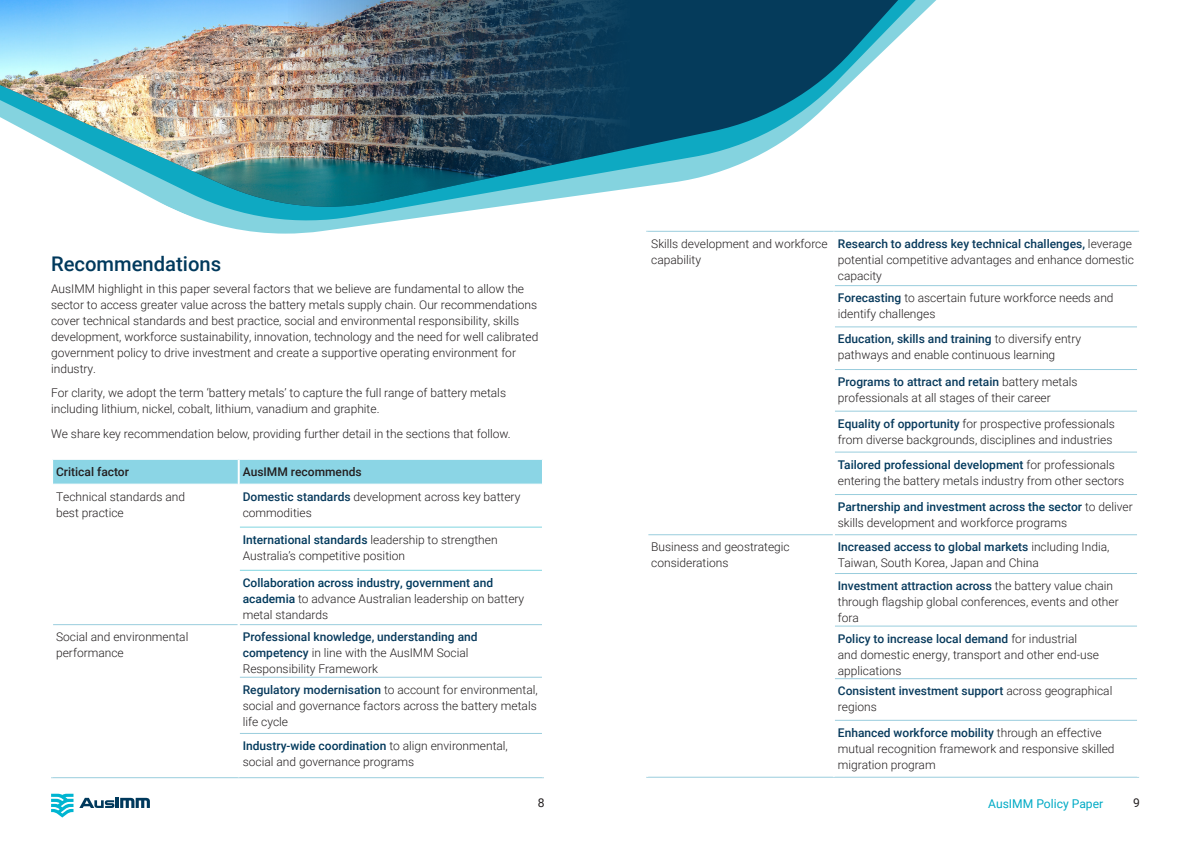
<style>
.page{position:relative;width:1191px;height:842px;background:#fff}
.page>*{position:absolute;margin:0;border:0;box-sizing:border-box;transform-origin:0 0}
.t1{font:500 20.2px "Roboto";color:#00395c}
.t2{font:12.1px "Roboto";color:#00aac5}
.t3{font:12.1px "Roboto";color:#231f20}
.Body_text_-_2_col{font:300 12px/16px "Roboto";color:#231f20}
.Body_text_-_2_col-2{font:500 12px/16px "Roboto";color:#083a5c}
.Body_text_-_2_col-3{font:500 12px "Roboto";color:#231f20}
.s1{font-weight:500;color:#083a5c}
.s2{font-weight:500;color:#00395c}
.s3{font-weight:300;color:#231f20}
</style>
<div class="page">
<svg style="left:79px;top:798px;width:71px;height:10px"></svg>
<svg style="left:51px;top:794px;width:22px;height:23px"></svg>
<div style="left:53px;top:460px;width:489px;height:24px;background:#8bd5e5"></div>
<hr style="left:240px;top:527px;width:302px;height:1px;background:#80d5e0">
<hr style="left:240px;top:570px;width:302px;height:1px;background:#80d5e0">
<hr style="left:240px;top:624px;width:302px;height:1px;background:#99cddd">
<hr style="left:240px;top:677px;width:302px;height:1px;background:#99cddd">
<hr style="left:240px;top:733px;width:302px;height:1px;background:#99cddd">
<hr style="left:51px;top:777px;width:188px;height:1px;background:#99cddd">
<hr style="left:239px;top:777px;width:305px;height:1px;background:#99cddd">
<hr style="left:238px;top:460px;width:2px;height:24px;background:#fff">
<hr style="left:53px;top:624px;width:185px;height:1px;background:#99cddd">
<svg style="left:222px;top:226px;width:815px;height:8px"></svg>
<svg style="left:180px;top:212px;width:279px;height:14px;fill:#84d3df"></svg>
<svg style="left:172px;top:0;width:764px;height:212px"></svg>
<img style="left:0;top:0;width:629px;height:208px">
<hr style="left:646px;top:231px;width:188px;height:1px;background:#99cddd">
<hr style="left:648px;top:534px;width:185px;height:1px;background:#99cddd">
<hr style="left:646px;top:777px;width:188px;height:1px;background:#99cddd">
<hr style="left:834px;top:231px;width:305px;height:1px;background:#99cddd">
<hr style="left:835px;top:285px;width:302px;height:1px;background:#99cddd">
<hr style="left:835px;top:326px;width:302px;height:1px;background:#99cddd">
<hr style="left:835px;top:369px;width:302px;height:1px;background:#99cddd">
<hr style="left:835px;top:411px;width:302px;height:1px;background:#99cddd">
<hr style="left:835px;top:452px;width:302px;height:1px;background:#99cddd">
<hr style="left:835px;top:494px;width:302px;height:1px;background:#99cddd">
<hr style="left:835px;top:534px;width:302px;height:1px;background:#99cddd">
<hr style="left:835px;top:573px;width:302px;height:1px;background:#99cddd">
<hr style="left:835px;top:626px;width:302px;height:1px;background:#99cddd">
<hr style="left:835px;top:678px;width:302px;height:1px;background:#99cddd">
<hr style="left:835px;top:720px;width:302px;height:1px;background:#99cddd">
<hr style="left:834px;top:777px;width:305px;height:1px;background:#99cddd">
<hr style="left:646px;top:232px;width:2px;height:54px;background:#fff">
<hr style="left:833px;top:232px;width:2px;height:54px;background:#fff">
<h2 class="t1" style="left:51px;top:250px;width:172px">Recommendations</h2>
<p class="Body_text_-_2_col" style="left:51px;top:280px;width:489px">AusIMM highlight in this paper several factors that we believe are fundamental to allow the sector to access greater value across the battery metals supply chain. Our recommendations cover technical standards and best practice, social and environmental responsibility, skills development, workforce sustainability, innovation, technology and the need for well calibrated government policy to drive investment and create a supportive operating environment for industry.</p>
<p class="Body_text_-_2_col" style="left:51px;top:385px;width:456px">For clarity, we adopt the term ‘battery metals’ to capture the full range of battery metals including lithium, nickel, cobalt, lithium, vanadium and graphite.</p>
<p class="Body_text_-_2_col" style="left:51px;top:425px;width:461px">We share key recommendation below, providing further detail in the sections that follow.</p>
<p class="Body_text_-_2_col-3" style="left:56px;top:463px;width:74px">Critical factor</p>
<p class="Body_text_-_2_col-3" style="left:243px;top:463px;width:120px">AusIMM recommends</p>
<p class="Body_text_-_2_col" style="left:56px;top:488px;width:131px">Technical standards and best practice</p>
<p class="Body_text_-_2_col" style="left:243px;top:488px;width:279px"><span class="s1">Domestic standards</span> development across key battery commodities</p>
<p class="Body_text_-_2_col" style="left:243px;top:531px;width:256px"><span class="s2">International standards</span> leadership to strengthen<br>Australia’s competitive position</p>
<p class="Body_text_-_2_col" style="left:243px;top:574px;width:283px"><span class="s2">Collaboration across industry, government and academia</span> to advance Australian leadership on battery metal standards</p>
<p class="Body_text_-_2_col" style="left:56px;top:628px;width:134px">Social and environmental performance</p>
<p class="Body_text_-_2_col-2" style="left:243px;top:628px;width:236px">Professional knowledge, understanding and competency <span class="s3">in line with the AusIMM Social<br>Responsibility Framework</span></p>
<p class="Body_text_-_2_col" style="left:243px;top:681px;width:296px;text-align:justify"><span class="s1">Regulatory modernisation</span> to account for environmental, social and governance factors across the battery metals life cycle</p>
<p class="Body_text_-_2_col" style="left:243px;top:737px;width:267px"><span class="s2">Industry-wide coordination</span> to align environmental, social and governance programs</p>
<p class="Body_text_-_2_col" style="left:651px;top:235px;width:178px">Skills development and workforce capability</p>
<p class="Body_text_-_2_col" style="left:838px;top:235px;width:298px"><span class="s1">Research to address key technical challenges,</span> leverage potential competitive advantages and enhance domestic capacity</p>
<p class="Body_text_-_2_col" style="left:838px;top:289px;width:277px"><span class="s1">Forecasting</span> to ascertain future workforce needs and identify challenges</p>
<p class="Body_text_-_2_col" style="left:838px;top:331px;width:245px"><span class="s1">Education, skills and training</span> to diversify entry pathways and enable continuous learning</p>
<p class="Body_text_-_2_col" style="left:838px;top:373px;width:241px"><span class="s1">Programs to attract and retain</span> battery metals professionals at all stages of their career</p>
<p class="Body_text_-_2_col" style="left:838px;top:415px;width:278px"><span class="s1">Equality of opportunity</span> for prospective professionals from diverse backgrounds, disciplines and industries</p>
<p class="Body_text_-_2_col" style="left:838px;top:456px;width:288px"><span class="s2">Tailored professional development</span> for professionals entering the battery metals industry from other sectors</p>
<p class="Body_text_-_2_col" style="left:838px;top:498px;width:296px"><span class="s2">Partnership and investment across the sector</span> to deliver skills development and workforce programs</p>
<p class="Body_text_-_2_col" style="left:651px;top:539px;width:140px">Business and geostrategic considerations</p>
<p class="Body_text_-_2_col" style="left:838px;top:539px;width:273px"><span class="s1">Increased access to global markets</span> including India,<br>Taiwan, South Korea, Japan and China</p>
<p class="Body_text_-_2_col" style="left:838px;top:577px;width:282px"><span class="s1">Investment attraction across</span> the battery value chain through flagship global conferences, events and other fora</p>
<p class="Body_text_-_2_col" style="left:838px;top:630px;width:263px"><span class="s1">Policy to increase local demand</span> for industrial and domestic energy, transport and other end-use applications</p>
<p class="Body_text_-_2_col-2" style="left:838px;top:682px;width:276px">Consistent investment support <span class="s3">across geographical regions</span></p>
<p class="Body_text_-_2_col" style="left:838px;top:724px;width:278px"><span class="s1">Enhanced workforce mobility</span> through an effective mutual recognition framework and responsive skilled migration program</p>
<p class="t3" style="left:538px;top:795px;width:8px">8</p>
<p class="t2" style="left:988px;top:795px;width:116px">AusIMM Policy Paper</p>
<p class="t3" style="left:1133px;top:795px;width:8px">9</p>
</div>
